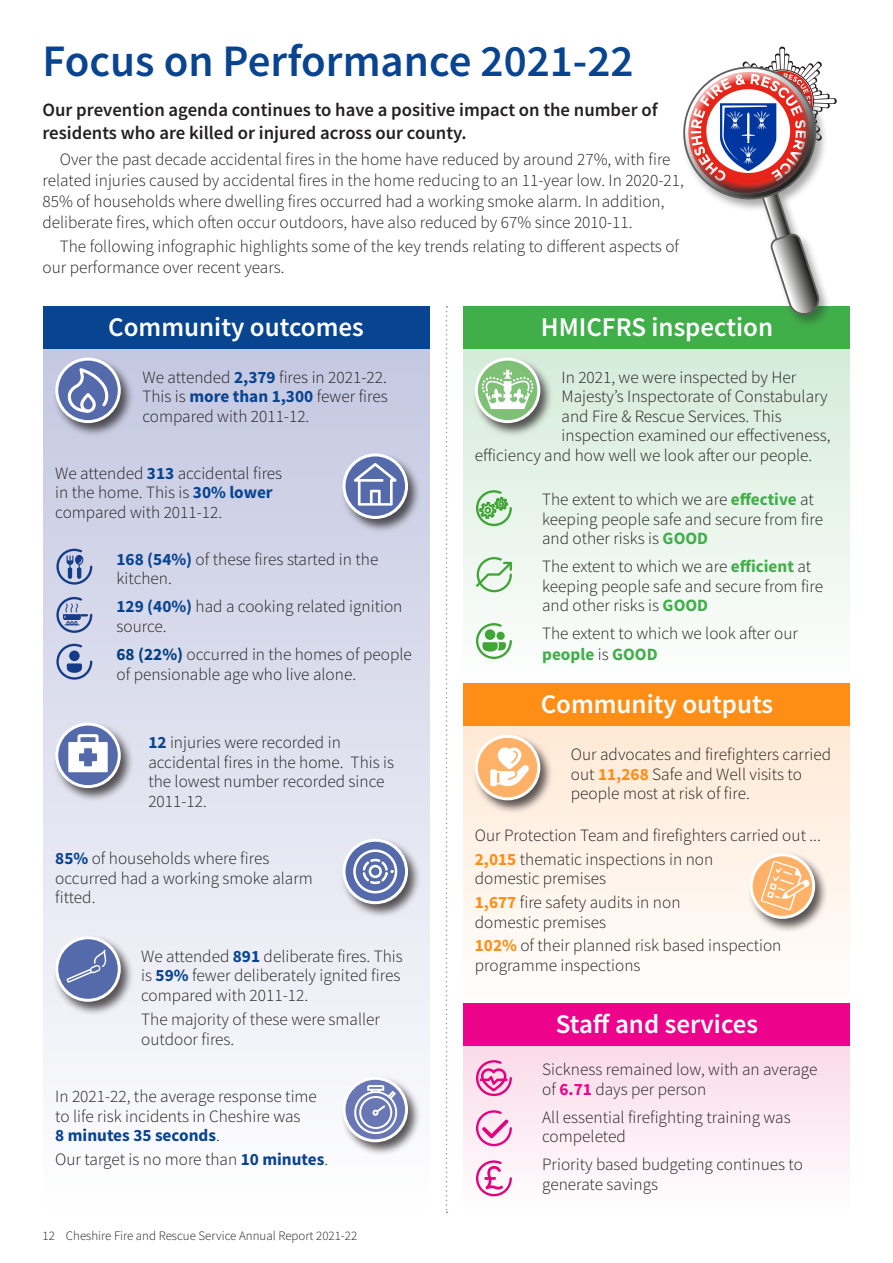
<style>
.page{position:relative;width:893px;height:1263px;background:#fff}
.page>*{position:absolute;margin:0;border:0;box-sizing:border-box;transform-origin:0 0}
.t1{font:600 45px "Source Sans Pro";color:#094491}
.t2{font:600 27px "Source Sans Pro";color:#fff}
.Body_intro_text_blac{font:600 18.75px/22.5px "Source Sans Pro";color:#231f20}
.Body_text_black{font:300 17.25px/19.5px "Source Sans Pro";color:#231f20}
.t3{font:300 12.9px "Source Sans Pro";color:#231f20}
.s1{font-weight:700;color:#094491}
.s2{font-weight:700;color:#013d7d}
.s3{font-weight:700;color:#40ae49}
.s4{font-weight:700;color:#ff8e16}
.s5{font-weight:700;color:#ed028c}
</style>
<div class="page">
<div style="left:43px;top:332px;width:386px;height:881px;background:linear-gradient(to bottom,#c3c7e1,#fffeff)"></div>
<div style="left:43px;top:306px;width:386px;height:43px;background:#094491"></div>
<svg style="left:446px;top:306px;width:1px;height:907px"></svg>
<div style="left:463px;top:332px;width:387px;height:361px;background:linear-gradient(to bottom,#d3ebd7,#fefefe)"></div>
<div style="left:463px;top:306px;width:387px;height:43px;background:#40ae49"></div>
<div style="left:463px;top:709px;width:387px;height:302px;background:linear-gradient(to bottom,#ffe8d3,#fffefe)"></div>
<div style="left:463px;top:684px;width:387px;height:42px;background:#ff8e16"></div>
<div style="left:340px;top:452px;width:81px;height:81px;background:#231f20;opacity:.75"></div>
<svg style="left:344px;top:455px;width:63px;height:62px"></svg>
<svg style="left:354px;top:463px;width:43px;height:43px"></svg>
<div style="left:342px;top:453px;width:66px;height:66px;border:3px solid #fff;border-radius:50%"></div>
<div style="left:340px;top:837px;width:81px;height:81px;background:#231f20;opacity:.75"></div>
<svg style="left:344px;top:840px;width:63px;height:63px"></svg>
<svg style="left:352px;top:848px;width:47px;height:47px"></svg>
<div style="left:342px;top:839px;width:66px;height:65px;border:3px solid #fff;border-radius:50%"></div>
<div style="left:53px;top:721px;width:81px;height:81px;background:#231f20;opacity:.75"></div>
<svg style="left:57px;top:724px;width:62px;height:63px"></svg>
<svg style="left:68px;top:734px;width:40px;height:38px"></svg>
<div style="left:55px;top:722px;width:66px;height:66px;border:3px solid #fff;border-radius:50%"></div>
<div style="left:53px;top:356px;width:81px;height:81px;background:#231f20;opacity:.75"></div>
<svg style="left:57px;top:359px;width:62px;height:63px"></svg>
<svg style="left:66px;top:366px;width:44px;height:48px"></svg>
<div style="left:55px;top:358px;width:66px;height:65px;border:3px solid #fff;border-radius:50%"></div>
<div style="left:53px;top:935px;width:81px;height:81px;background:#231f20;opacity:.75"></div>
<div style="left:57px;top:938px;width:62px;height:62px;background:#546aab;border-radius:50%"></div>
<svg style="left:66px;top:949px;width:41px;height:34px"></svg>
<div style="left:55px;top:936px;width:66px;height:66px;border:3px solid #fff;border-radius:50%"></div>
<div style="left:340px;top:1075px;width:81px;height:81px;background:#231f20;opacity:.75"></div>
<svg style="left:344px;top:1078px;width:63px;height:63px"></svg>
<svg style="left:352px;top:1085px;width:47px;height:51px"></svg>
<div style="left:342px;top:1077px;width:66px;height:65px;border:3px solid #fff;border-radius:50%"></div>
<div style="left:473px;top:356px;width:81px;height:81px;background:#231f20;opacity:.75"></div>
<svg style="left:476px;top:359px;width:63px;height:63px"></svg>
<svg style="left:482px;top:370px;width:51px;height:39px"></svg>
<div style="left:475px;top:358px;width:65px;height:65px;border:3px solid #fff;border-radius:50%"></div>
<div style="left:473px;top:734px;width:81px;height:81px;background:#231f20;opacity:.75"></div>
<svg style="left:476px;top:736px;width:63px;height:63px"></svg>
<svg style="left:490px;top:747px;width:39px;height:41px"></svg>
<div style="left:475px;top:735px;width:65px;height:65px;border:3px solid #fff;border-radius:50%"></div>
<div style="left:747px;top:852px;width:81px;height:81px;background:#231f20;opacity:.75"></div>
<svg style="left:751px;top:855px;width:63px;height:62px"></svg>
<svg style="left:760px;top:860px;width:50px;height:51px;background:#fdc189"></svg>
<div style="left:750px;top:853px;width:65px;height:66px;border:3px solid #fff;border-radius:50%"></div>
<svg style="left:463px;top:1046px;width:387px;height:121px;fill:#fce8f0"></svg>
<div style="left:463px;top:1003px;width:387px;height:43px;background:#ed028c"></div>
<svg style="left:475px;top:1059px;width:38px;height:38px"></svg>
<svg style="left:475px;top:1109px;width:38px;height:38px"></svg>
<svg style="left:475px;top:1159px;width:38px;height:38px"></svg>
<svg style="left:475px;top:489px;width:38px;height:38px"></svg>
<svg style="left:475px;top:556px;width:38px;height:37px"></svg>
<svg style="left:475px;top:622px;width:38px;height:38px"></svg>
<svg style="left:55px;top:547px;width:39px;height:39px;background:#a0acce"></svg>
<svg style="left:55px;top:596px;width:39px;height:38px"></svg>
<svg style="left:55px;top:642px;width:39px;height:39px;background:#a3afd0"></svg>
<div style="left:681px;top:65px;width:150px;height:263px;background:#231f20;opacity:.4"></div>
<svg style="left:681px;top:47px;width:156px;height:269px"></svg>
<div style="left:688px;top:70px;width:121px;height:97px;background:#fff;opacity:.75"></div>
<div style="left:688px;top:90px;width:124px;height:104px;background:#231f20;opacity:.75"></div>
<p class="t1" style="left:43px;top:32px;width:593px">Focus on Performance 2021-22</p>
<p class="Body_intro_text_blac" style="left:43px;top:98px;width:617px">Our prevention agenda continues to have a positive impact on the number of residents who are killed or injured across our county.</p>
<p class="Body_text_black" style="left:43px;top:149px;width:643px;line-height:20.7px;text-indent:17px">Over the past decade accidental fires in the home have reduced by around 27%, with fire related injuries caused by accidental fires in the home reducing to an 11-year low. In 2020-21, 85% of households where dwelling fires occurred had a working smoke alarm. In addition, deliberate fires, which often occur outdoors, have also reduced by 67% since 2010-11.</p>
<p class="Body_text_black" style="left:43px;top:236px;width:638px;line-height:20.7px;text-indent:17px">The following infographic highlights some of the key trends relating to different aspects of our performance over recent years.</p>
<p class="t2" style="left:108px;top:309px;width:257px">Community outcomes</p>
<p class="t2" style="left:541px;top:309px;width:234px">HMICFRS inspection</p>
<p class="Body_text_black" style="left:142px;top:367px;width:247px;text-align:justify">We attended <span class="s1">2,379</span> fires in 2021-22.<br>This is <span class="s1">more than 1,300</span> fewer fires compared with 2011-12.</p>
<p class="Body_text_black" style="left:55px;top:463px;width:229px">We attended <span class="s1">313</span> accidental fires in the home. This is <span class="s1">30% lower </span>compared with 2011-12.</p>
<p class="Body_text_black" style="left:117px;top:549px;width:263px"><span class="s1">168 (54%)</span> of these fires started in the kitchen.</p>
<p class="Body_text_black" style="left:117px;top:597px;width:287px"><span class="s1">129 (40%)</span> had a cooking related ignition source.</p>
<p class="Body_text_black" style="left:117px;top:644px;width:297px;line-height:20.7px"><span class="s2">68 (22%)</span> occurred in the homes of people of pensionable age who live alone.</p>
<p class="Body_text_black" style="left:148px;top:733px;width:247px"><span class="s1">12</span> injuries were recorded in accidental fires in the home. This is the lowest number recorded since<br>2011-12.</p>
<p class="Body_text_black" style="left:55px;top:849px;width:259px"><span class="s1">85%</span> of households where fires occurred had a working smoke alarm fitted.</p>
<p class="Body_text_black" style="left:141px;top:946px;width:263px">We attended <span class="s1">891</span> deliberate fires. This is <span class="s1">59%</span> fewer deliberately ignited fires compared with 2011-12.</p>
<p class="Body_text_black" style="left:141px;top:1008px;width:240px;line-height:20.7px">The majority of these were smaller outdoor fires.</p>
<p class="Body_text_black" style="left:55px;top:1087px;width:263px">In 2021-22, the average response time to life risk incidents in Cheshire was<br><span class="s1">8 minutes 35 seconds</span>.</p>
<p class="Body_text_black" style="left:55px;top:1149px;width:274px">Our target is no more than <span class="s1">10 minutes</span>.</p>
<p class="t3" style="left:43px;top:1228px;width:316px">12 Cheshire Fire and Rescue Service Annual Report 2021-22</p>
<p class="Body_text_black" style="left:562px;top:367px;width:236px">In 2021, we were inspected by Her</p>
<p class="Body_text_black" style="left:562px;top:387px;width:268px">Majesty’s Inspectorate of Constabulary</p>
<p class="Body_text_black" style="left:562px;top:406px;width:222px">and Fire &amp; Rescue Services. This</p>
<p class="Body_text_black" style="left:562px;top:426px;width:270px">inspection examined our effectiveness,</p>
<p class="Body_text_black" style="left:475px;top:445px;width:339px">efficiency and how well we look after our people.</p>
<p class="Body_text_black" style="left:542px;top:490px;width:283px">The extent to which we are <span class="s3">effective</span> at keeping people safe and secure from fire and other risks is <span class="s3">GOOD</span></p>
<p class="Body_text_black" style="left:542px;top:557px;width:283px">The extent to which we are <span class="s3">efficient</span> at keeping people safe and secure from fire and other risks is <span class="s3">GOOD</span></p>
<p class="Body_text_black" style="left:542px;top:623px;width:257px;line-height:20.7px">The extent to which we look after our <span class="s3">people</span> is <span class="s3">GOOD</span></p>
<p class="t2" style="left:541px;top:687px;width:234px">Community outputs</p>
<p class="Body_text_black" style="left:571px;top:745px;width:262px">Our advocates and firefighters carried out <span class="s4">11,268</span> Safe and Well visits to people most at risk of fire.</p>
<p class="Body_text_black" style="left:475px;top:826px;width:347px">Our Protection Team and firefighters carried out ...</p>
<p class="Body_text_black" style="left:475px;top:849px;width:240px"><span class="s4">2,015</span> thematic inspections in non domestic premises</p>
<p class="Body_text_black" style="left:475px;top:893px;width:207px"><span class="s4">1,677</span> fire safety audits in non domestic premises</p>
<p class="Body_text_black" style="left:475px;top:936px;width:308px"><span class="s4">102%</span> of their planned risk based inspection programme inspections</p>
<p class="t2" style="left:556px;top:1007px;width:204px">Staff and services</p>
<p class="Body_text_black" style="left:542px;top:1060px;width:277px">Sickness remained low, with an average of <span class="s5">6.71</span> days per person</p>
<p class="Body_text_black" style="left:542px;top:1107px;width:250px">All essential firefighting training was compeleted</p>
<p class="Body_text_black" style="left:542px;top:1155px;width:262px">Priority based budgeting continues to generate savings</p>
</div>
